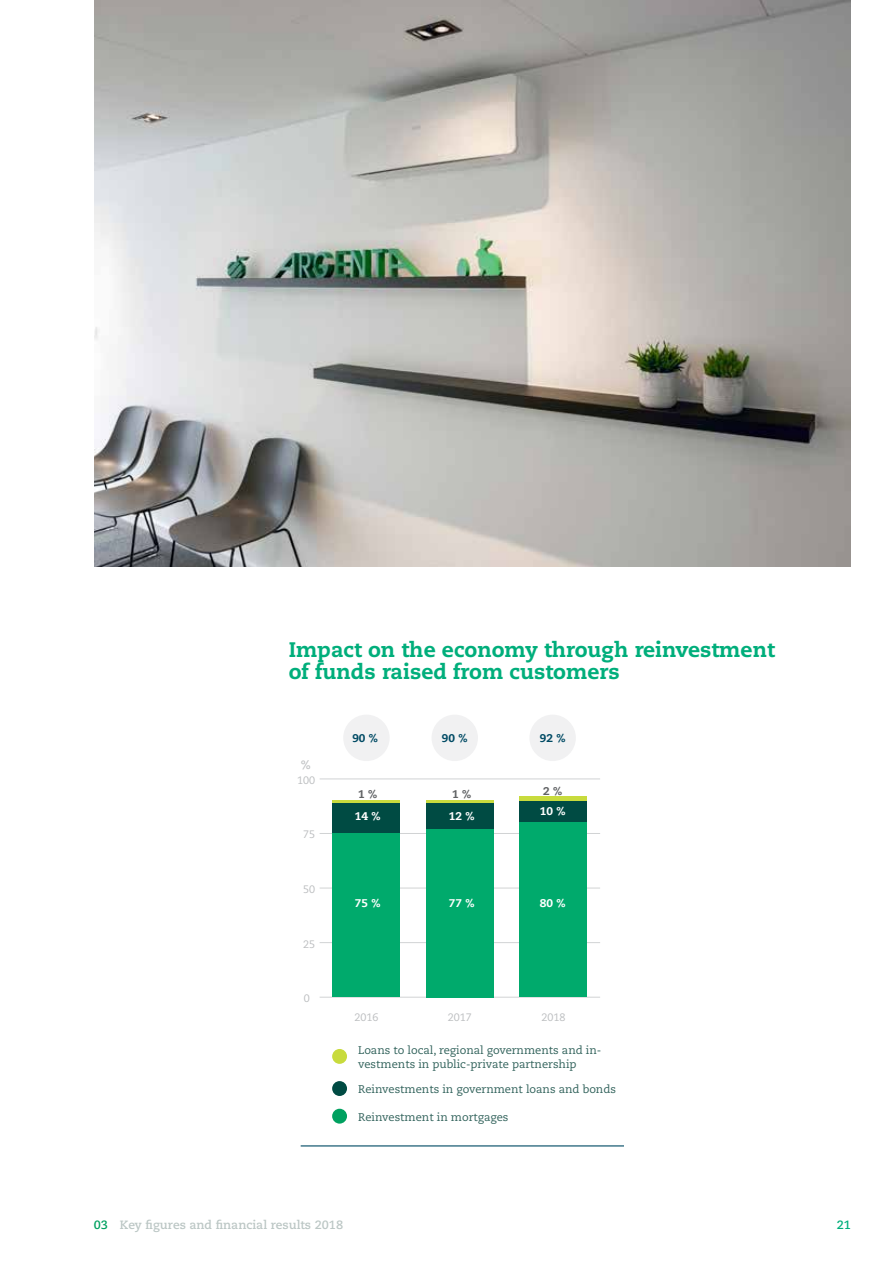
<style>
.page{position:relative;width:893px;height:1263px;background:#fff}
.page>*{position:absolute;margin:0;border:0;box-sizing:border-box;transform-origin:0 0}
.t1{font:800 21px/22.5px "Caecilia LT Std";color:#00ae7b}
.t2{font:700 12px "Caecilia LT Std";color:#bcc7c5}
.t3{font:700 12px "Caecilia LT Std";color:#00ae7b}
.t4{font:700 12px "Caecilia LT Std";color:#bfc1c3}
.t5{font:11.1px/14px "Caecilia LT Std";color:#31625b}
.t6{font:800 11.1px "Caecilia LT Std";color:#fff}
.t7{font:800 11.1px "Caecilia LT Std";color:#004a64}
.t8{font:800 11.1px "Caecilia LT Std";color:#606264}
.t9{font:10.8px "Caecilia LT Std";color:#bcbec0}
.s1{color:#00a160}
</style>
<div class="page">
<hr style="left:320px;top:997px;width:280px;height:1px;background:#d1d3d4">
<hr style="left:320px;top:942px;width:280px;height:1px;background:#d1d3d4">
<hr style="left:320px;top:888px;width:280px;height:1px;background:#d1d3d4">
<hr style="left:320px;top:833px;width:280px;height:1px;background:#d1d3d4">
<hr style="left:320px;top:778px;width:280px;height:1px;background:#d1d3d4">
<hr style="left:333px;top:801px;width:67px;height:2px;background:#c8db3d">
<hr style="left:426px;top:801px;width:68px;height:2px;background:#c8db3d">
<div style="left:520px;top:796px;width:67px;height:5px;background:#c8db3d"></div>
<div style="left:333px;top:803px;width:67px;height:30px;background:#004b43"></div>
<div style="left:426px;top:803px;width:68px;height:26px;background:#004b43"></div>
<div style="left:520px;top:801px;width:67px;height:21px;background:#004b43"></div>
<div style="left:333px;top:833px;width:67px;height:164px;background:#00aa6c"></div>
<div style="left:426px;top:829px;width:68px;height:168px;background:#00aa6c"></div>
<div style="left:520px;top:822px;width:67px;height:175px;background:#00aa6c"></div>
<hr style="left:301px;top:1145px;width:323px;height:1px;background:#004a64">
<div style="left:332px;top:1109px;width:15px;height:14px;background:#00a160;border-radius:50%"></div>
<div style="left:332px;top:1049px;width:15px;height:15px;background:#c8db3d;border-radius:50%"></div>
<div style="left:332px;top:1081px;width:15px;height:15px;background:#004b43;border-radius:50%"></div>
<div style="left:343px;top:715px;width:47px;height:46px;background:#f1f1f2;border-radius:50%"></div>
<div style="left:432px;top:715px;width:46px;height:46px;background:#f1f1f2;border-radius:50%"></div>
<div style="left:529px;top:715px;width:47px;height:46px;background:#f1f1f2;border-radius:50%"></div>
<img style="left:94px;top:0;width:756px;height:567px">
<h1 class="t1" style="left:289px;top:638px;width:488px">Impact on the economy through reinvestment of funds raised from customers</h1>
<p class="t4" style="left:301px;top:758px;width:11px">%</p>
<p class="t9" style="left:297px;top:774px;width:20px">100</p>
<p class="t9" style="left:303px;top:828px;width:14px">75</p>
<p class="t9" style="left:303px;top:883px;width:14px">50</p>
<p class="t9" style="left:303px;top:937px;width:14px">25</p>
<p class="t9" style="left:304px;top:992px;width:8px">0</p>
<p class="t7" style="left:352px;top:731px;width:27px">90 %</p>
<p class="t7" style="left:442px;top:731px;width:27px">90 %</p>
<p class="t7" style="left:540px;top:731px;width:27px">92 %</p>
<p class="t8" style="left:358px;top:787px;width:21px">1 %</p>
<p class="t8" style="left:452px;top:787px;width:21px">1 %</p>
<p class="t8" style="left:543px;top:784px;width:21px">2 %</p>
<p class="t6" style="left:355px;top:809px;width:27px">14 %</p>
<p class="t6" style="left:449px;top:809px;width:27px">12 %</p>
<p class="t6" style="left:540px;top:804px;width:27px">10 %</p>
<p class="t6" style="left:355px;top:896px;width:27px">75 %</p>
<p class="t6" style="left:449px;top:896px;width:27px">77 %</p>
<p class="t6" style="left:540px;top:896px;width:27px">80 %</p>
<p class="t9" style="left:354px;top:1011px;width:26px">2016</p>
<p class="t9" style="left:448px;top:1011px;width:26px">2017</p>
<p class="t9" style="left:541px;top:1011px;width:26px">2018</p>
<p class="t5" style="left:358px;top:1044px;width:245px">Loans to local, regional governments and in&shy;vestments in public-private partnership</p>
<p class="t5" style="left:358px;top:1082px;width:259px">Reinvestments in government loans and bonds</p>
<p class="t5" style="left:358px;top:1110px;width:152px">Reinvestment in mortgages</p>
<p class="t2" style="left:94px;top:1217px;width:251px"><span class="s1">03</span> Key figures and financial results 2018</p>
<p class="t3" style="left:837px;top:1217px;width:16px">21</p>
</div>
